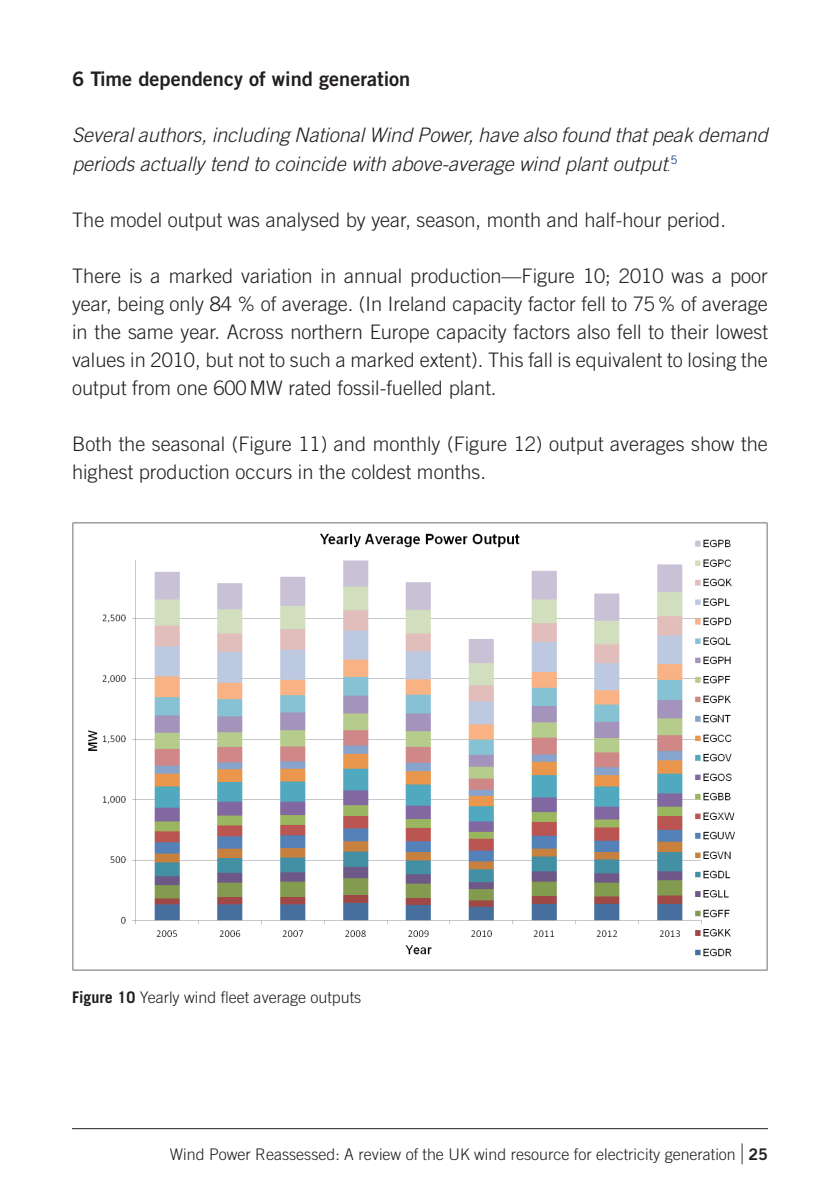
<style>
.page{position:relative;width:840px;height:1191px;background:#fff}
.page>*{position:absolute;margin:0;border:0;box-sizing:border-box;transform-origin:0 0}
.Body{font:300 20px/28px "Trade Gothic LT Std";color:#231f20;text-align:justify}
.Body-2{font:italic 300 20px/28px "Trade Gothic LT Std";color:#231f20}
.Bold_subtitle{font:20px "Trade Gothic LT Std Bd 2";color:#231f20}
.t1{font:300 16px "Trade Gothic LT Std";color:#231f20}
.Body-3{font:11.6px "Trade Gothic LT Std";color:#253f8e}
.s1{font-size:11px}
.s2{font-weight:700}
.s3{font-size:28px}
.s4{font-family:"Trade Gothic LT Std Bd 2";font-weight:400}
</style>
<div class="page">
<hr style="left:72px;top:1128px;width:695px;height:1px;background:#231f20">
<img style="left:72px;top:522px;width:695px;height:448px">
<p class="Bold_subtitle" style="left:72px;top:67px;width:339px">6 Time dependency of wind generation</p>
<p class="Body-2" style="left:72px;top:122px;width:696px">Several authors, including National Wind Power, have also found that peak demand periods actually tend to coincide with above-average wind plant output<span class="s1">.</span></p>
<p class="Body-3" style="left:670px;top:153px;width:9px">5</p>
<p class="Body" style="left:72px;top:205px;width:655px">The model output was analysed by year, season, month and half-hour period.</p>
<p class="Body" style="left:72px;top:261px;width:697px">There is a marked variation in annual production—Figure 10; 2010 was a poor year, being only 84 % of average. (In Ireland capacity factor fell to 75% of average in the same year. Across northern Europe capacity factors also fell to their lowest values in 2010, but not to such a marked extent). This fall is equivalent to losing the output from one 600 MW rated fossil-fuelled plant.</p>
<p class="Body" style="left:72px;top:429px;width:696px">Both the seasonal (Figure 11) and monthly (Figure 12) output averages show the highest production occurs in the coldest months.</p>
<p class="t1" style="left:72px;top:987px;width:290px"><span class="s2">Figure 10</span> Yearly wind fleet average outputs</p>
<p class="t1" style="left:170px;top:1144px;width:599px">Wind Power Reassessed: A review of the UK wind resource for electricity generation <span class="s3">|</span> <span class="s4">25</span></p>
</div>
